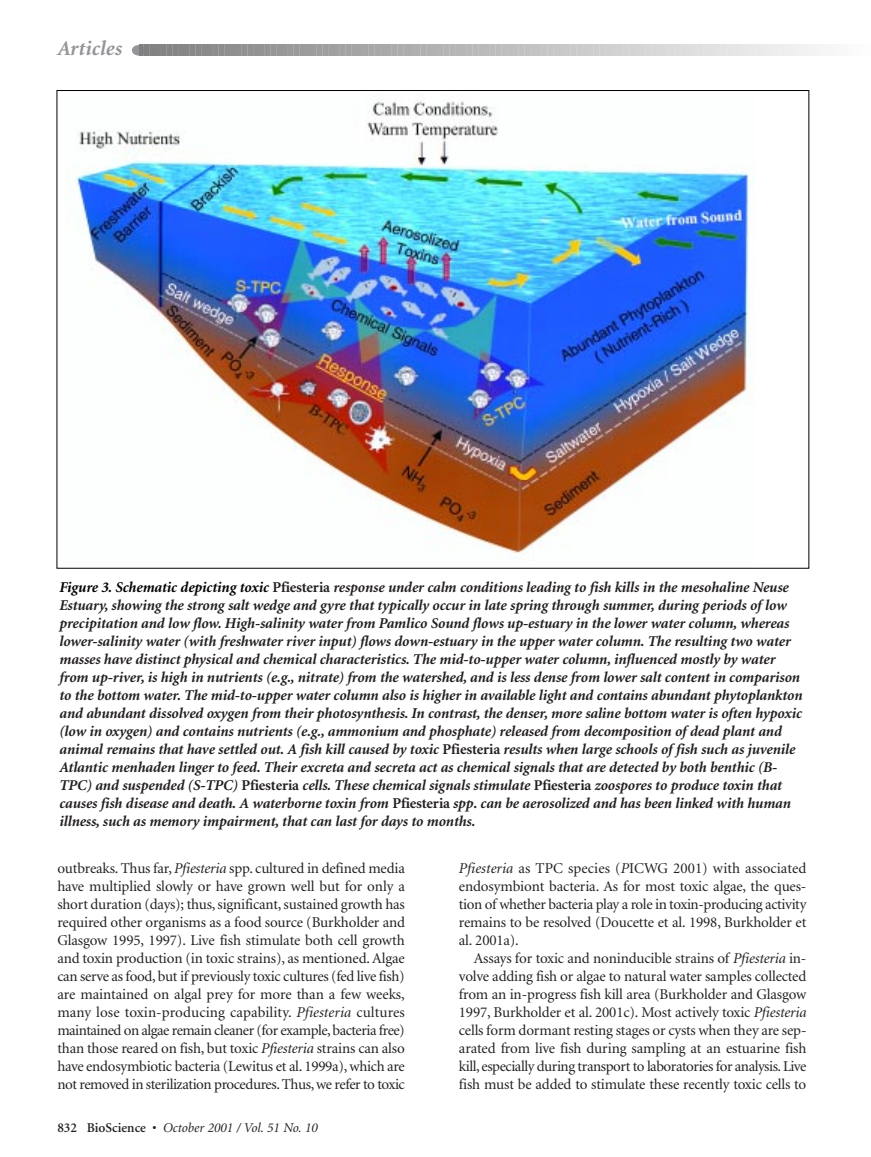
<style>
.page{position:relative;width:871px;height:1157px;background:#fff}
.page>*{position:absolute;margin:0;border:0;box-sizing:border-box;transform-origin:0 0}
.t1{font:italic 700 21px "Minion";color:#939598}
.t2{font:italic 700 15px/18px "Minion";letter-spacing:-.01em;color:#231f20}
.t3{font:15px/18px "Minion";letter-spacing:-.01em;color:#231f20;text-align:justify}
.t4{font:italic 13.5px "Minion";color:#231f20}
.s1{color:#000}
.s2{font-style:normal}
.s3{font-style:italic}
.s4{font-weight:600;font-style:normal}
</style>
<div class="page">
<img style="left:56px;top:44px;width:763px;height:525px">
<h1 class="t1" style="left:57px;top:40px;width:66px">Articles</h1>
<p class="t2" style="left:59px;top:579px;width:744px"><span class="s1">Figure 3. Schematic depicting toxic</span> <span class="s2">Pfiesteria</span> response under calm conditions leading to fish kills in the mesohaline Neuse Estuary, showing the strong salt wedge and gyre that typically occur in late spring through summer, during periods of low precipitation and low flow. High-salinity water from Pamlico Sound flows up-estuary in the lower water column, whereas lower-salinity water (with freshwater river input) flows down-estuary in the upper water column. The resulting two water masses have distinct physical and chemical characteristics. The mid-to-upper water column, influenced mostly by water from up-river, is high in nutrients (e.g., nitrate) from the watershed, and is less dense from lower salt content in comparison to the bottom water. The mid-to-upper water column also is higher in available light and contains abundant phytoplankton and abundant dissolved oxygen from their photosynthesis. In contrast, the denser, more saline bottom water is often hypoxic (low in oxygen) and contains nutrients (e.g., ammonium and phosphate) released from decomposition of dead plant and animal remains that have settled out. A fish kill caused by toxic <span class="s2">Pfiesteria</span> results when large schools of fish such as juvenile Atlantic menhaden linger to feed. Their excreta and secreta act as chemical signals that are detected by both benthic (B-TPC) and suspended (S-TPC) <span class="s2">Pfiesteria</span> cells. These chemical signals stimulate <span class="s2">Pfiesteria</span> zoospores to produce toxin that causes fish disease and death. A waterborne toxin from <span class="s2">Pfiesteria</span> spp<span class="s2">.</span> can be aerosolized and has been linked with human illness, such as memory impairment, that can last for days to months.</p>
<p class="t3" style="left:57px;top:860px;width:349px">outbreaks. Thus far, <span class="s3">Pfiesteria</span> spp. cultured in defined media have multiplied slowly or have grown well but for only a short duration (days); thus, significant, sustained growth has required other organisms as a food source (Burkholder and Glasgow 1995, 1997). Live fish stimulate both cell growth and toxin production (in toxic strains), as mentioned. Algae can serve as food, but if previously toxic cultures (fed live fish) are maintained on algal prey for more than a few weeks, many lose toxin-producing capability. <span class="s3">Pfiesteria</span> cultures maintained on algae remain cleaner (for example, bacteria free) than those reared on fish, but toxic <span class="s3">Pfiesteria</span> strains can also have endosymbiotic bacteria (Lewitus et al. 1999a), which are not removed in sterilization procedures. Thus, we refer to toxic</p>
<p class="t3" style="left:459px;top:860px;width:349px"><span class="s3">Pfiesteria</span> as TPC species (<span class="s3">P</span>ICWG 2001) with associated endosymbiont bacteria. As for most toxic algae, the ques&shy;tion of whether bacteria play a role in toxin-producing activity remains to be resolved (Doucette et al. 1998, Burkholder et al. 2001a).</p>
<p class="t3" style="left:459px;top:950px;width:349px;text-indent:15px">Assays for toxic and noninducible strains of <span class="s3">Pfiesteria</span> in&shy;volve adding fish or algae to natural water samples collected from an in-progress fish kill area (Burkholder and Glasgow 1997, Burkholder et al. 2001c). Most actively toxic <span class="s3">Pfiesteria </span>cells form dormant resting stages or cysts when they are sep&shy;arated from live fish during sampling at an estuarine fish kill, especially during transport to laboratories for analysis. Live fish must be added to stimulate these recently toxic cells to</p>
<p class="t4" style="left:57px;top:1122px;width:262px"><span class="s4">832 BioScience •</span> October 2001 / Vol. 51 No. 10</p>
</div>
